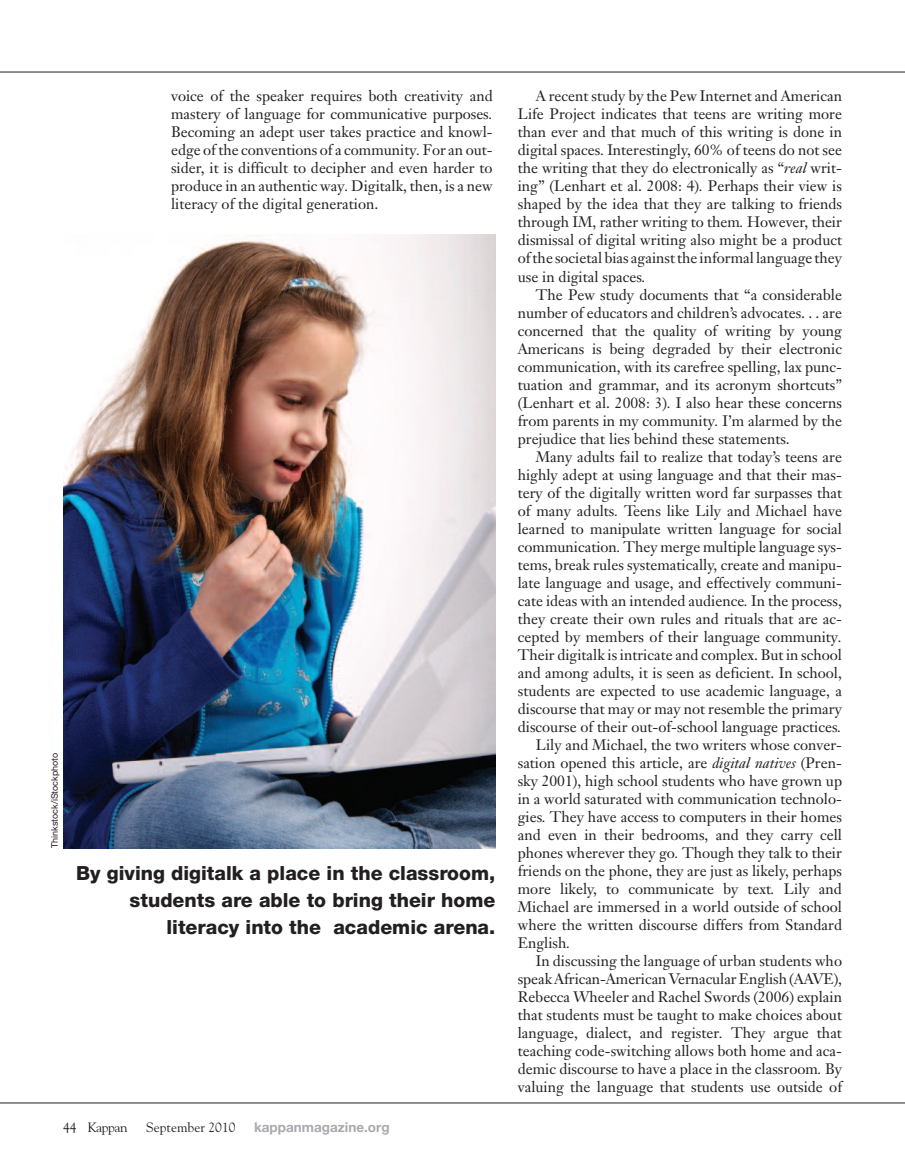
<style>
.page{position:relative;width:905px;height:1175px;background:#fff}
.page>*{position:absolute;margin:0;border:0;box-sizing:border-box;transform-origin:0 0}
.t1{font:800 19.5px/27px "Helvetica Neue";color:#231f20;text-align:right}
.t2{font:15px/18px "Janson Text";color:#231f20;text-align:justify}
.t3{font:700 13.5px "Helvetica Neue";color:#a8a9ad}
.t4{font:13.5px "Goudy";color:#231f20}
.t5{font:13.5px "Goudy";letter-spacing:-.03em;color:#231f20}
.t6{font:9px "Helvetica Neue";color:#231f20}
.s1{font-style:italic}
</style>
<div class="page">
<hr style="left:0;top:72px;width:904px;height:1px;background:#231f20">
<hr style="left:0;top:1102px;width:904px;height:1px;background:#231f20">
<img style="left:63px;top:234px;width:432px;height:614px">
<p class="t2" style="left:171px;top:89px;width:323px">voice of the speaker requires both creativity and mastery of language for communicative purposes<span class="s1">.<br></span>Becoming an adept user takes practice and knowl&shy;edge of the conventions of a community<span class="s1">.</span> For an out&shy;sider, it is difficult to decipher and even harder to produce in an authentic way<span class="s1">.</span> Digitalk, then, is a new literacy of the digital generation.</p>
<p class="t6" style="left:52px;top:848px;width:97px;rotate:-90deg">Thinkstock/iStockphoto</p>
<h1 class="t1" style="left:76px;top:861px;width:420px">By giving digitalk a place in the classroom, students are able to bring their home literacy into the academic arena.</h1>
<p class="t5" style="left:63px;top:1119px;width:66px">44 Kappan</p>
<p class="t4" style="left:146px;top:1119px;width:91px">September 2010</p>
<p class="t3" style="left:254px;top:1122px;width:137px">kappanmagazine.org</p>
<p class="t2" style="left:518px;top:89px;width:326px;text-indent:18px">A recent study by the Pew Internet and American Life Project indicates that teens are writing more than ever and that much of this writing is done in digital spaces<span class="s1">.</span> Interestingly, 60% of teens do not see the writing that they do electronically as “<span class="s1">real</span> writ&shy;ing” (Lenhart et al. 2008: 4)<span class="s1">.</span> Perhaps their view is shaped by the idea that they are talking to friends through IM, rather writing to them<span class="s1">.</span> However, their dismissal of digital writing also might be a product of the societal bias against the informal language they use in digital spaces<span class="s1">.</span></p>
<p class="t2" style="left:518px;top:287px;width:326px;text-indent:18px">The Pew study documents that “a considerable number of educators and children’s advocates. . . are concerned that the quality of writing by young Americans is being degraded by their electronic communication, with its carefree spelling, lax punc&shy;tuation and grammar, and its acronym shortcuts” (Lenhart et al. 2008: 3)<span class="s1">.</span> I also hear these concerns from parents in my community<span class="s1">.</span> I’m alarmed by the prejudice that lies behind these statements.</p>
<p class="t2" style="left:536px;top:449px;width:308px">Many adults fail to realize that today’s teens are</p>
<p class="t2" style="left:518px;top:467px;width:326px">highly adept at using language and that their mas-</p>
<p class="t2" style="left:518px;top:485px;width:326px">tery of the digitally written word far surpasses that</p>
<p class="t2" style="left:518px;top:503px;width:326px">of many adults<span class="s1">.</span> Teens like Lily and Michael have</p>
<p class="t2" style="left:518px;top:521px;width:326px">learned to manipulate written language for social</p>
<p class="t2" style="left:518px;top:539px;width:326px">communication<span class="s1">.</span> They merge multiple language sys-</p>
<p class="t2" style="left:518px;top:557px;width:326px">tems, break rules systematically, create and manipu-</p>
<p class="t2" style="left:517px;top:575px;width:325px">late language and usage, and effectively communi-</p>
<p class="t2" style="left:517px;top:593px;width:326px">cate ideas with an intended audience<span class="s1">.</span> In the process,</p>
<p class="t2" style="left:517px;top:611px;width:326px">they create their own rules and rituals that are ac-</p>
<p class="t2" style="left:517px;top:629px;width:325px">cepted by members of their language community<span class="s1">.</span></p>
<p class="t2" style="left:517px;top:647px;width:326px">Their digitalk is intricate and complex. But in school</p>
<p class="t2" style="left:517px;top:665px;width:326px">and among adults, it is seen as deficient. In school,</p>
<p class="t2" style="left:517px;top:683px;width:326px">students are expected to use academic language, a</p>
<p class="t2" style="left:517px;top:701px;width:326px">discourse that may or may not resemble the primary</p>
<p class="t2" style="left:517px;top:719px;width:325px">discourse of their out-of-school language practices<span class="s1">.</span></p>
<p class="t2" style="left:535px;top:737px;width:308px">Lily and Michael, the two writers whose conver-</p>
<p class="t2" style="left:517px;top:755px;width:325px">sation opened this article, are <span class="s1">digital natives</span> (Pren-</p>
<p class="t2" style="left:517px;top:773px;width:326px">sky 2001), high school students who have grown up</p>
<p class="t2" style="left:517px;top:791px;width:326px">in a world saturated with communication technolo-</p>
<p class="t2" style="left:517px;top:809px;width:326px">gies<span class="s1">.</span> They have access to computers in their homes</p>
<p class="t2" style="left:517px;top:827px;width:326px">and even in their bedrooms, and they carry cell</p>
<p class="t2" style="left:517px;top:845px;width:326px">phones wherever they go<span class="s1">.</span> Though they talk to their</p>
<p class="t2" style="left:517px;top:863px;width:326px">friends on the phone, they are just as likely, perhaps</p>
<p class="t2" style="left:517px;top:881px;width:326px">more likely, to communicate by text<span class="s1">.</span> Lily and</p>
<p class="t2" style="left:517px;top:899px;width:326px">Michael are immersed in a world outside of school</p>
<p class="t2" style="left:517px;top:917px;width:326px">where the written discourse differs from Standard</p>
<p class="t2" style="left:518px;top:935px;width:54px">English<span class="s1">.</span></p>
<p class="t2" style="left:536px;top:953px;width:308px">In discussing the language of urban students who</p>
<p class="t2" style="left:518px;top:971px;width:326px">speak African-American Vernacular English (AAVE),</p>
<p class="t2" style="left:518px;top:989px;width:326px">Rebecca Wheeler and Rachel Swords (2006) explain</p>
<p class="t2" style="left:518px;top:1007px;width:326px">that students must be taught to make choices about</p>
<p class="t2" style="left:518px;top:1025px;width:326px">language, dialect, and register<span class="s1">.</span> They argue that</p>
<p class="t2" style="left:517px;top:1043px;width:326px">teaching code-switching allows both home and aca-</p>
<p class="t2" style="left:517px;top:1061px;width:326px">demic discourse to have a place in the classroom<span class="s1">.</span> By</p>
<p class="t2" style="left:517px;top:1079px;width:326px">valuing the language that students use outside of</p>
</div>
